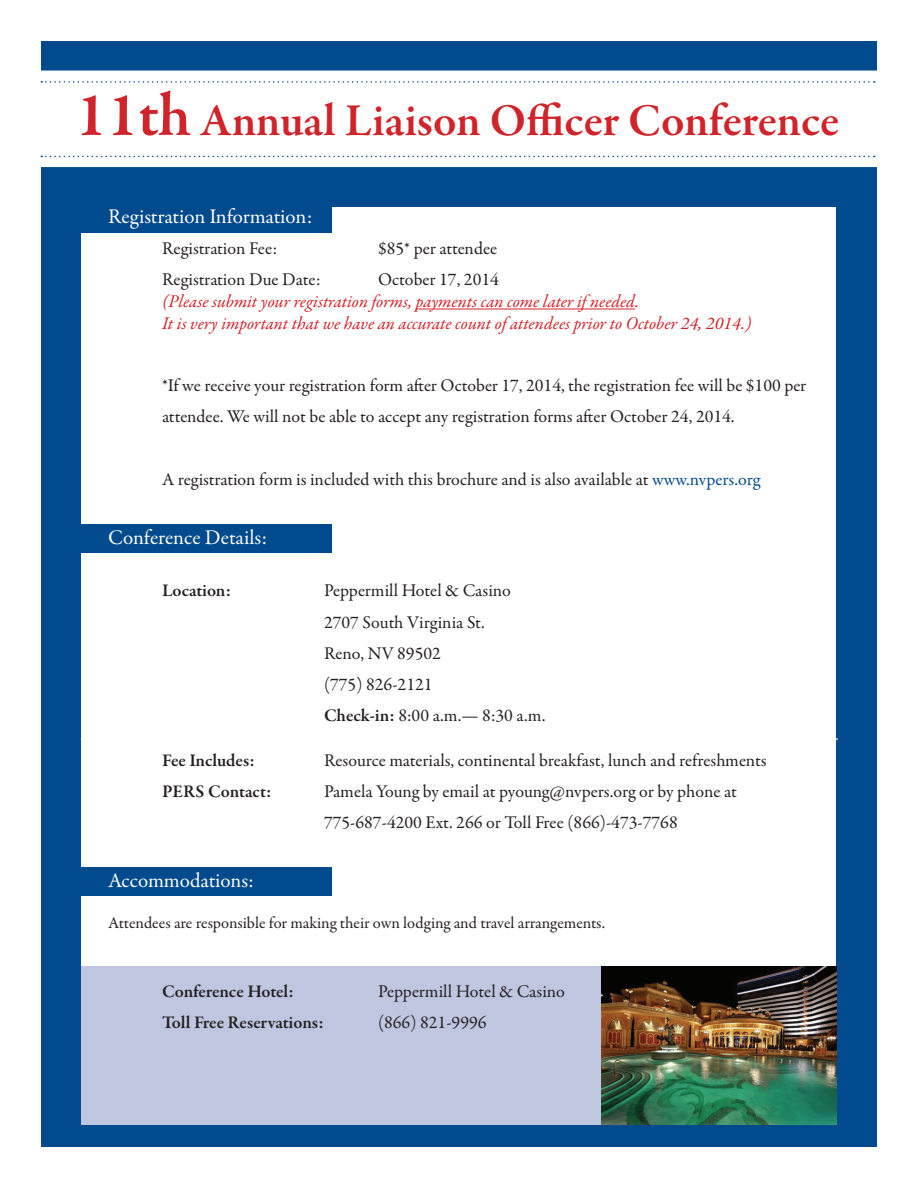
<style>
.page{position:relative;width:918px;height:1188px;background:#fff}
.page>*{position:absolute;margin:0;border:0;box-sizing:border-box;transform-origin:0 0}
.t1{font:600 46.5px "Garamond Premr Pro";letter-spacing:-.005em;color:#d1232a}
.t2{font:21px "Garamond Premr Pro";letter-spacing:-.005em;color:#fff}
.t3{font:18px/31.2px "Garamond Premr Pro";color:#231f20}
.t4{font:italic 18px/21.6px "Garamond Premr Pro";letter-spacing:-.005em;color:#d1232a}
.t5{font:600 18px "Garamond Premr Pro";letter-spacing:-.005em;color:#231f20}
.t6{font:16.5px "Garamond Premr Pro";letter-spacing:-.005em;color:#231f20}
.s1{font-size:63px}
.s2{color:#004a8d}
.s3{font-weight:600}
</style>
<div class="page">
<div style="left:41px;top:41px;width:836px;height:1106px;background:#004a8d"></div>
<div style="left:81px;top:207px;width:755px;height:917px;background:#fff"></div>
<div style="left:38px;top:71px;width:855px;height:96px;background:#fff"></div>
<svg style="left:41px;top:70px;width:834px;height:98px"></svg>
<div style="left:68px;top:204px;width:264px;height:29px;background:#004a8d"></div>
<div style="left:68px;top:524px;width:264px;height:29px;background:#004a8d"></div>
<div style="left:68px;top:868px;width:264px;height:28px;background:#004a8d"></div>
<div style="left:81px;top:966px;width:520px;height:158px;background:#bfc7e0"></div>
<hr style="left:416px;top:309px;width:219px;height:1px;background:#d1232a">
<img style="left:601px;top:966px;width:235px;height:158px">
<h1 class="t1" style="left:75px;top:92px;width:766px"><span class="s1">11th</span> Annual Liaison Officer Conference</h1>
<p class="t2" style="left:108px;top:203px;width:206px">Registration Information:</p>
<p class="t3" style="left:162px;top:233px;width:117px">Registration Fee:</p>
<p class="t3" style="left:378px;top:233px;width:121px">$85* per attendee</p>
<p class="t3" style="left:162px;top:264px;width:160px">Registration Due Date:</p>
<p class="t3" style="left:378px;top:264px;width:122px">October 17, 2014</p>
<p class="t4" style="left:162px;top:292px;width:591px">(Please submit your registration forms, payments can come later if needed.<br>It is very important that we have an accurate count of attendees prior to October 24, 2014.)</p>
<p class="t3" style="left:162px;top:370px;width:646px">*If we receive your registration form after October 17, 2014, the registration fee will be $100 per attendee. We will not be able to accept any registration forms after October 24, 2014.</p>
<p class="t3" style="left:162px;top:464px;width:600px">A registration form is included with this brochure and is also available at <span class="s2">www.nvpers.org</span></p>
<p class="t2" style="left:108px;top:525px;width:160px">Conference Details:</p>
<p class="t5" style="left:162px;top:580px;width:71px">Location:</p>
<p class="t3" style="left:324px;top:576px;width:223px">Peppermill Hotel &amp; Casino<br>2707 South Virginia St.<br>Reno, NV 89502<br>(775) 826-2121<br><span class="s3">Check-in:</span> 8:00 a.m.— 8:30 a.m.</p>
<p class="t5" style="left:162px;top:749px;width:94px">Fee Includes:</p>
<p class="t3" style="left:324px;top:745px;width:444px">Resource materials, continental breakfast, lunch and refreshments</p>
<p class="t5" style="left:162px;top:780px;width:111px">PERS Contact:</p>
<p class="t3" style="left:324px;top:776px;width:414px">Pamela Young by email at pyoung@nvpers.org or by phone at<br>775-687-4200 Ext. 266 or Toll Free (866)-473-7768</p>
<p class="t2" style="left:108px;top:868px;width:147px">Accommodations:</p>
<p class="t6" style="left:108px;top:912px;width:499px">Attendees are responsible for making their own lodging and travel arrangements.</p>
<p class="t5" style="left:162px;top:980px;width:133px">Conference Hotel:</p>
<p class="t3" style="left:378px;top:976px;width:188px">Peppermill Hotel &amp; Casino</p>
<p class="t5" style="left:162px;top:1012px;width:163px">Toll Free Reservations:</p>
<p class="t3" style="left:378px;top:1007px;width:110px">(866) 821-9996</p>
</div>
